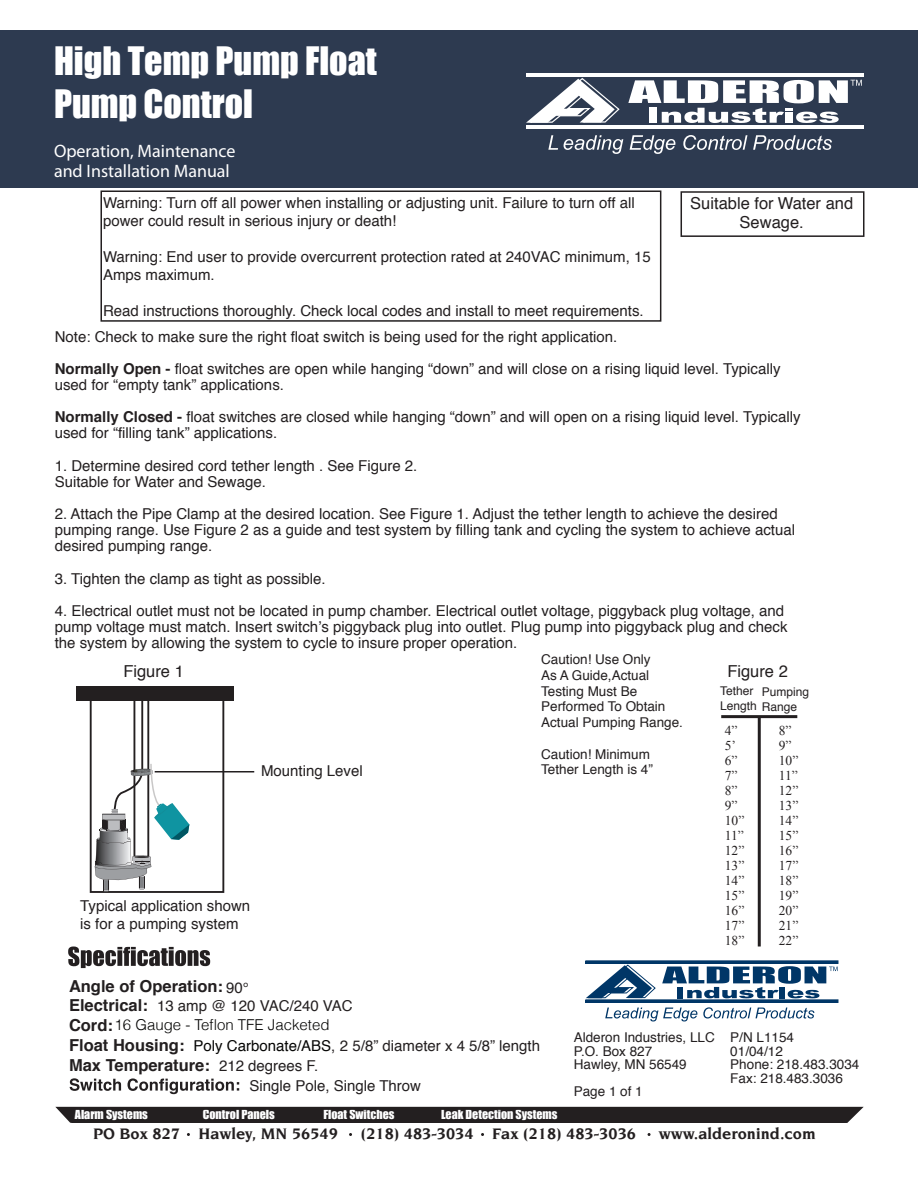
<style>
.page{position:relative;width:918px;height:1188px;background:#fff}
.page>*{position:absolute;margin:0;border:0;box-sizing:border-box;transform-origin:0 0}
.t1{font:36px/43.2px "Impact";color:#fff}
.t2{font:18px/19.5px "Myriad Pro";color:#fff}
.t3{font:700 16.5px "Novarese Std";color:#231f20}
.t4{font:700 16.5px "Helvetica";color:#231f20}
.t5{font:16.5px/19.8px "Helvetica";color:#231f20;text-align:center}
.t6{font:15px/16.2px "Helvetica";color:#231f20}
.t7{font:300 15px/19px "Helvetica";color:#050504}
.t8{font:13.5px/13.5px "Helvetica";color:#231f20}
.t9{font:13.5px "Times New Roman";color:#231f20}
.t10{font:12px "Impact";color:#fff}
.t11{font:12px/14.4px "Helvetica";color:#231f20}
.s1{font-weight:700}
.s2{font-weight:400;font-size:15px}
.s3{font-weight:700;font-size:16.5px;color:#231f20}
.s4{font-weight:400;color:#231f20}
.s5{font-weight:700;font-size:16.5px}
.s6{color:#050504}
</style>
<div class="page">
<div style="left:0;top:30px;width:918px;height:157px;background:#2d3a50"></div>
<div style="left:55px;top:1107px;width:809px;height:16px;background:#231f20"></div>
<div style="left:71px;top:1108px;width:775px;height:15px;border:2px solid #231f20"></div>
<div style="left:100px;top:190px;width:561px;height:132px;border:2px solid #231f20"></div>
<div style="left:681px;top:191px;width:183px;height:46px;border:2px solid #231f20"></div>
<hr style="left:155px;top:771px;width:99px;height:1px;background:#231f20">
<svg style="left:70px;top:1078px;width:169px;height:16px"></svg>
<hr style="left:721px;top:715px;width:76px;height:3px;background:#231f20">
<hr style="left:758px;top:716px;width:3px;height:231px;background:#231f20">
<div style="left:76px;top:686px;width:158px;height:14px;background:#231f20"></div>
<div style="left:90px;top:698px;width:134px;height:195px;border:2px solid #231f20"></div>
<svg style="left:68px;top:947px;width:142px;height:21px"></svg>
<svg style="left:605px;top:1008px;width:92px;height:13px"></svg>
<svg style="left:703px;top:1007px;width:111px;height:12px"></svg>
<svg style="left:586px;top:964px;width:70px;height:35px"></svg>
<div style="left:586px;top:960px;width:252px;height:4px;border:1px solid #003667"></div>
<div style="left:586px;top:999px;width:252px;height:4px;border:1px solid #003667"></div>
<svg style="left:662px;top:966px;width:176px;height:32px"></svg>
<svg style="left:548px;top:135px;width:10px;height:15px"></svg>
<svg style="left:564px;top:135px;width:59px;height:19px"></svg>
<svg style="left:630px;top:135px;width:45px;height:19px"></svg>
<svg style="left:683px;top:135px;width:64px;height:15px"></svg>
<svg style="left:753px;top:135px;width:79px;height:15px"></svg>
<svg style="left:526px;top:78px;width:94px;height:45px"></svg>
<hr style="left:526px;top:73px;width:338px;height:3px;background:#fff">
<hr style="left:526px;top:125px;width:338px;height:3px;background:#fff">
<svg style="left:628px;top:80px;width:234px;height:43px"></svg>
<svg style="left:95px;top:698px;width:95px;height:194px"></svg>
<h1 class="t1" style="left:54px;top:39px;width:324px">High Temp Pump Float<br>Pump Control</h1>
<p class="t2" style="left:54px;top:141px;width:183px">Operation, Maintenance and Installation Manual</p>
<p class="t5" style="left:690px;top:193px;width:164px">Suitable for Water and<br>Sewage.</p>
<p class="t6" style="left:103px;top:194px;width:533px;line-height:18px">Warning: Turn off all power when installing or adjusting unit. Failure to turn off all power could result in serious injury or death!</p>
<p class="t6" style="left:103px;top:248px;width:549px;line-height:18px">Warning: End user to provide overcurrent protection rated at 240VAC minimum, 15<br>Amps maximum.</p>
<p class="t6" style="left:55px;top:298px;width:591px;line-height:26.1px;text-indent:48px">Read instructions thoroughly. Check local codes and install to meet requirements.<br>Note: Check to make sure the right float switch is being used for the right application.</p>
<p class="t6" style="left:55px;top:361px;width:727px"><span class="s1">Normally Open -</span> float switches are open while hanging “down” and will close on a rising liquid level. Typically used for “empty tank” applications.</p>
<p class="t6" style="left:55px;top:409px;width:747px"><span class="s1">Normally Closed -</span> float switches are closed while hanging “down” and will open on a rising liquid level. Typically used for “filling tank” applications.</p>
<p class="t6" style="left:55px;top:458px;width:364px">1. Determine desired cord tether length . See Figure 2.<br>Suitable for Water and Sewage.</p>
<p class="t6" style="left:55px;top:506px;width:742px">2. Attach the Pipe Clamp at the desired location. See Figure 1. Adjust the tether length to achieve the desired pumping range. Use Figure 2 as a guide and test system by filling tank and cycling the system to achieve actual desired pumping range.</p>
<p class="t6" style="left:55px;top:571px;width:272px">3. Tighten the clamp as tight as possible.</p>
<p class="t6" style="left:55px;top:603px;width:734px">4. Electrical outlet must not be located in pump chamber. Electrical outlet voltage, piggyback plug voltage, and pump voltage must match. Insert switch’s piggyback plug into outlet. Plug pump into piggyback plug and check the system by allowing the system to cycle to insure proper operation.</p>
<p class="t8" style="left:541px;top:652px;width:143px;line-height:15.8px">Caution! Use Only<br>As A Guide,Actual<br>Testing Must Be<br>Performed To Obtain<br>Actual Pumping Range.</p>
<p class="t8" style="left:541px;top:747px;width:113px;line-height:15.8px">Caution! Minimum<br>Tether Length is 4”</p>
<p class="t5" style="left:123px;top:661px;width:62px">Figure 1</p>
<p class="t5" style="left:727px;top:661px;width:62px">Figure 2</p>
<p class="t11" style="left:720px;top:684px;width:79px">Tether<br>Length Range</p>
<p class="t11" style="left:762px;top:685px;width:49px">Pumping</p>
<p class="t9" style="left:725px;top:721px;width:14px">4”</p>
<p class="t9" style="left:779px;top:721px;width:14px">8”</p>
<p class="t9" style="left:725px;top:736px;width:13px">5’</p>
<p class="t9" style="left:779px;top:736px;width:14px">9”</p>
<p class="t9" style="left:725px;top:751px;width:14px">6”</p>
<p class="t9" style="left:779px;top:751px;width:21px">10”</p>
<p class="t9" style="left:725px;top:766px;width:14px">7”</p>
<p class="t9" style="left:779px;top:766px;width:20px">11”</p>
<p class="t9" style="left:725px;top:781px;width:14px">8”</p>
<p class="t9" style="left:779px;top:781px;width:21px">12”</p>
<p class="t9" style="left:725px;top:796px;width:14px">9”</p>
<p class="t9" style="left:779px;top:796px;width:21px">13”</p>
<p class="t9" style="left:725px;top:811px;width:21px">10”</p>
<p class="t9" style="left:779px;top:811px;width:21px">14”</p>
<p class="t9" style="left:725px;top:826px;width:20px">11”</p>
<p class="t9" style="left:779px;top:826px;width:21px">15”</p>
<p class="t9" style="left:725px;top:841px;width:21px">12”</p>
<p class="t9" style="left:779px;top:841px;width:21px">16”</p>
<p class="t9" style="left:725px;top:856px;width:21px">13”</p>
<p class="t9" style="left:779px;top:856px;width:21px">17”</p>
<p class="t9" style="left:725px;top:871px;width:21px">14”</p>
<p class="t9" style="left:779px;top:871px;width:21px">18”</p>
<p class="t9" style="left:725px;top:886px;width:21px">15”</p>
<p class="t9" style="left:779px;top:886px;width:21px">19”</p>
<p class="t9" style="left:725px;top:901px;width:21px">16”</p>
<p class="t9" style="left:779px;top:901px;width:21px">20”</p>
<p class="t9" style="left:725px;top:916px;width:21px">17”</p>
<p class="t9" style="left:779px;top:916px;width:21px">21”</p>
<p class="t9" style="left:725px;top:931px;width:21px">18”</p>
<p class="t9" style="left:779px;top:931px;width:21px">22”</p>
<p class="t6" style="left:261px;top:763px;width:103px">Mounting Level</p>
<p class="t6" style="left:80px;top:897px;width:172px;line-height:18px">Typical application shown is for a pumping system</p>
<p class="t4" style="left:69px;top:973px;width:181px">Angle of Operation: <span class="s2">90°</span></p>
<p class="t7" style="left:69px;top:996px;width:285px"><span class="s3">Electrical:</span> <span class="s4">13 amp @ 120 VAC/240 VAC<br></span><span class="s3">Cord:</span>16 Gauge - Teflon TFE Jacketed</p>
<p class="t6" style="left:69px;top:1038px;width:473px"><span class="s5">Float Housing:</span> <span class="s6">Poly Carbonate/ABS</span>, 2 5/8” diameter x 4 5/8” length</p>
<p class="t4" style="left:69px;top:1052px;width:251px">Max Temperature: <span class="s2">212 degrees F.</span></p>
<p class="t6" style="left:250px;top:1078px;width:173px">Single Pole, Single Throw</p>
<p class="t10" style="left:75px;top:1105px;width:75px">Alarm Systems</p>
<p class="t10" style="left:203px;top:1105px;width:73px">Control Panels</p>
<p class="t10" style="left:323px;top:1105px;width:73px">Float Switches</p>
<p class="t10" style="left:441px;top:1105px;width:118px">Leak Detection Systems</p>
<p class="t8" style="left:574px;top:1031px;width:143px">Alderon Industries, LLC<br>P.O. Box 827<br>Hawley, MN 56549</p>
<p class="t8" style="left:574px;top:1085px;width:71px">Page 1 of 1</p>
<p class="t8" style="left:730px;top:1031px;width:131px">P/N L1154<br>01/04/12<br>Phone: 218.483.3034<br>Fax: 218.483.3036</p>
<p class="t3" style="left:93px;top:1124px;width:246px">PO Box 827 Hawley, MN 56549</p>
<p class="t3" style="left:361px;top:1124px;width:277px">(218) 483-3034 Fax (218) 483-3036</p>
<p class="t3" style="left:659px;top:1124px;width:158px">www.alderonind.com</p>
</div>
